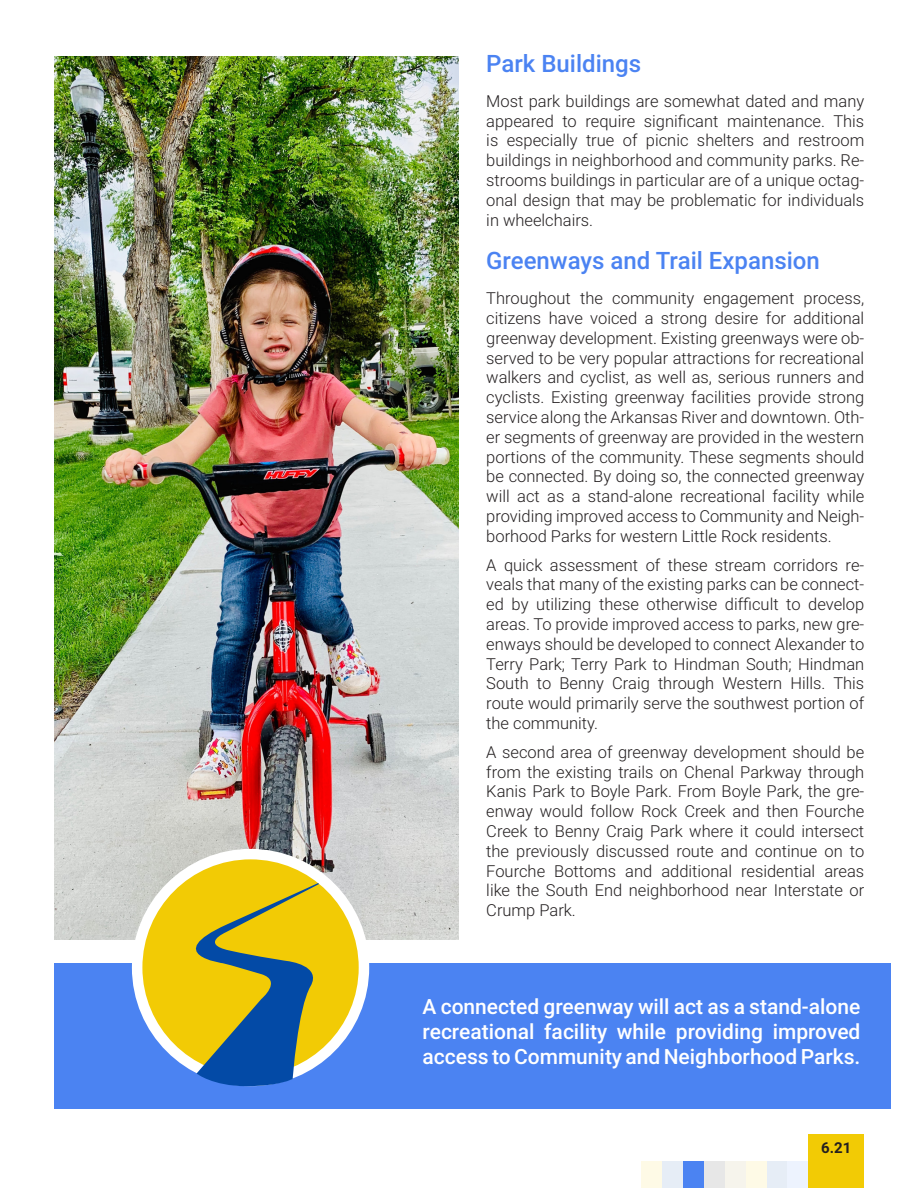
<style>
.page{position:relative;width:918px;height:1188px;background:#fff}
.page>*{position:absolute;margin:0;border:0;box-sizing:border-box;transform-origin:0 0}
.Heading_2{font:500 24px "Roboto";color:#4b83f2}
.t1{font:500 21px/25.2px "Roboto";color:#fff;text-align:justify}
.t2{font:300 16.5px/19.8px "Roboto";color:#231f20;text-align:justify}
.t3{font:700 15px "Roboto";color:#231f20}
</style>
<div class="page">
<div style="left:808px;top:1134px;width:56px;height:54px;background:#f2cb05"></div>
<div style="left:787px;top:1161px;width:21px;height:27px;background:#edf3fe"></div>
<div style="left:766px;top:1161px;width:21px;height:27px;background:#e6edf6"></div>
<div style="left:746px;top:1161px;width:20px;height:27px;background:#fefae6"></div>
<div style="left:725px;top:1161px;width:21px;height:27px;background:#f6f4ec"></div>
<div style="left:704px;top:1161px;width:21px;height:27px;background:#e7e7e7"></div>
<div style="left:683px;top:1161px;width:21px;height:27px;background:#4b83f2"></div>
<div style="left:662px;top:1161px;width:21px;height:27px;background:#e6edf6"></div>
<div style="left:642px;top:1161px;width:20px;height:27px;background:#fefae6"></div>
<div style="left:54px;top:963px;width:837px;height:146px;background:#4b83f2"></div>
<img style="left:54px;top:56px;width:405px;height:884px">
<svg style="left:137px;top:854px;width:227px;height:227px;background:#f4d433"></svg>
<div style="left:132px;top:849px;width:237px;height:237px;border:10px solid #fff;border-radius:50%"></div>
<svg style="left:160px;top:883px;width:162px;height:203px;background:#a5a448"></svg>
<p class="Heading_2" style="left:486px;top:47px;width:156px">Park Buildings</p>
<p class="t2" style="left:486px;top:90px;width:379px">Most park buildings are somewhat dated and many appeared to require significant maintenance. This is especially true of picnic shelters and restroom buildings in neighborhood and community parks. Re&shy;strooms buildings in particular are of a unique octag&shy;onal design that may be problematic for individuals in wheelchairs.</p>
<p class="Heading_2" style="left:486px;top:244px;width:335px">Greenways and Trail Expansion</p>
<p class="t2" style="left:486px;top:288px;width:380px">Throughout the community engagement process, citizens have voiced a strong desire for additional greenway development. Existing greenways were ob&shy;served to be very popular attractions for recreational walkers and cyclist, as well as, serious runners and cyclists. Existing greenway facilities provide strong service along the Arkansas River and downtown. Oth&shy;er segments of greenway are provided in the western portions of the community. These segments should be connected. By doing so, the connected greenway will act as a stand-alone recreational facility while providing improved access to Community and Neigh&shy;borhood Parks for western Little Rock residents.</p>
<p class="t2" style="left:486px;top:554px;width:380px">A quick assessment of these stream corridors re&shy;veals that many of the existing parks can be connect&shy;ed by utilizing these otherwise difficult to develop areas. To provide improved access to parks, new gre&shy;enways should be developed to connect Alexander to Terry Park; Terry Park to Hindman South; Hindman South to Benny Craig through Western Hills. This route would primarily serve the southwest portion of the community.</p>
<p class="t2" style="left:486px;top:741px;width:380px">A second area of greenway development should be from the existing trails on Chenal Parkway through Kanis Park to Boyle Park. From Boyle Park, the gre&shy;enway would follow Rock Creek and then Fourche Creek to Benny Craig Park where it could intersect the previously discussed route and continue on to Fourche Bottoms and additional residential areas like the South End neighborhood near Interstate or Crump Park.</p>
<p class="t1" style="left:423px;top:993px;width:439px">A connected greenway will act as a stand-alone recreational facility while providing improved access to Community and Neighborhood Parks.</p>
<p class="t3" style="left:821px;top:1137px;width:32px">6.21</p>
</div>
